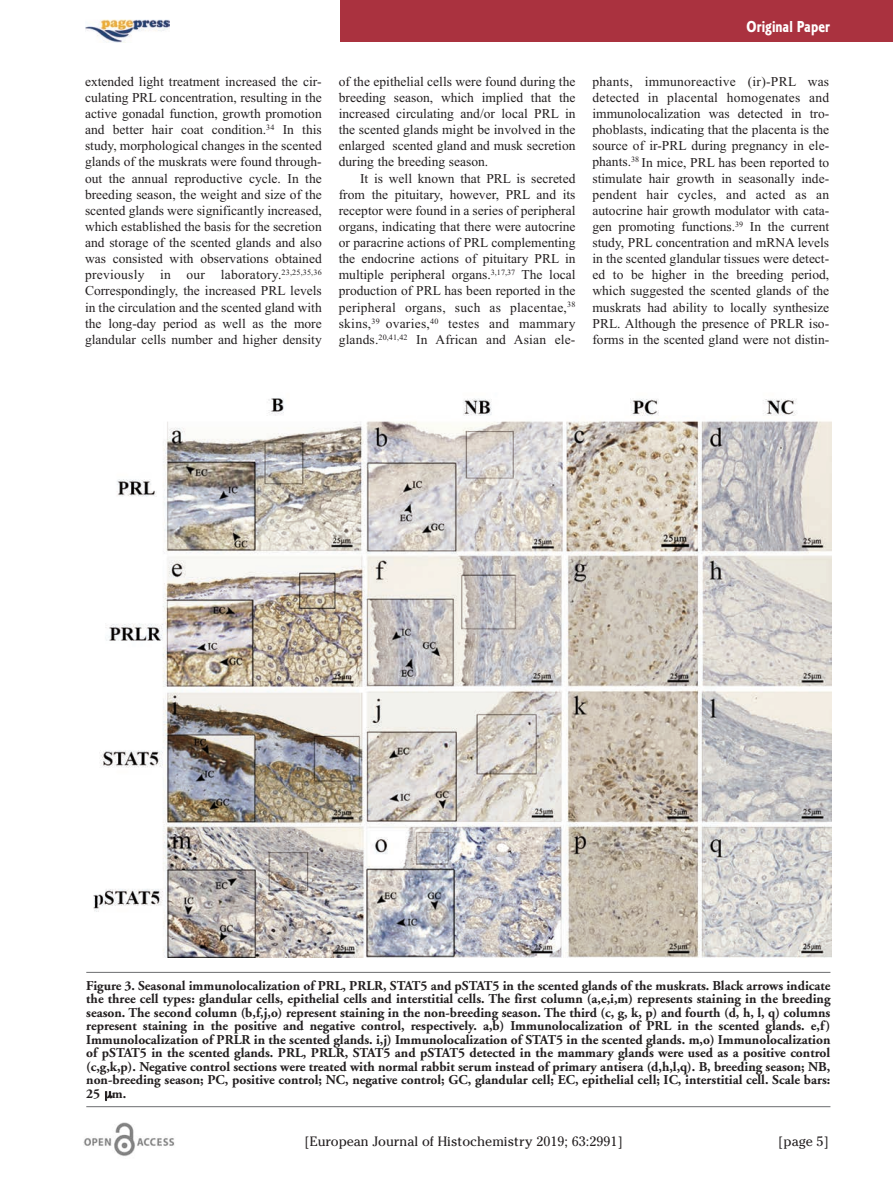
<style>
.page{position:relative;width:893px;height:1191px;background:#fff}
.page>*{position:absolute;margin:0;border:0;box-sizing:border-box;transform-origin:0 0}
.t1{font:16.5px "Corinthian Bold Condensed Plain";color:#fff}
.t2{font:13.5px/16px "Times New Roman";color:#231f20;text-align:justify}
.t3{font:700 13.5px/13.5px "Adobe Garamond";color:#231f20;text-align:justify}
.t4{font:13.5px "Cheltenham";color:#231f20}
</style>
<div class="page">
<div style="left:340px;top:0;width:553px;height:42px;background:#aa323f"></div>
<img style="left:85px;top:19px;width:84px;height:24px">
<img style="left:83px;top:1123px;width:92px;height:34px">
<hr style="left:86px;top:972px;width:744px;height:1px;background:#6c6d70">
<hr style="left:86px;top:1106px;width:744px;height:1px;background:#6c6d70">
<img style="left:93px;top:398px;width:738px;height:559px">
<p class="t2" style="left:85px;top:73px;width:238px">extended light treatment increased the cir&shy;culating PRL concentration, resulting in the active gonadal function, growth promotion and better hair coat condition.<sup>34</sup> In this study, morphological changes in the scented glands of the muskrats were found through&shy;out the annual reproductive cycle. In the breeding season, the weight and size of the scented glands were significantly increased, which established the basis for the secretion and storage of the scented glands and also was consisted with observations obtained previously in our laboratory.<sup>23,25,35,36<br></sup>Correspondingly, the increased PRL levels in the circulation and the scented gland with the long-day period as well as the more glandular cells number and higher density</p>
<p class="t2" style="left:339px;top:73px;width:238px">of the epithelial cells were found during the breeding season, which implied that the increased circulating and/or local PRL in the scented glands might be involved in the enlarged scented gland and musk secretion during the breeding season.</p>
<p class="t2" style="left:339px;top:170px;width:238px;text-indent:21px">It is well known that PRL is secreted from the pituitary, however, PRL and its receptor were found in a series of peripheral organs, indicating that there were autocrine or paracrine actions of PRL complementing the endocrine actions of pituitary PRL in multiple peripheral organs.<sup>3,17,37</sup> The local production of PRL has been reported in the peripheral organs, such as placentae,<sup>38 </sup>skins,<sup>39</sup> ovaries,<sup>40</sup> testes and mammary glands.<sup>20,41,42</sup> In African and Asian ele-</p>
<p class="t1" style="left:747px;top:21px;width:85px">Original Paper</p>
<p class="t2" style="left:592px;top:73px;width:238px">phants, immunoreactive (ir)-PRL was detected in placental homogenates and immunolocalization was detected in tro&shy;phoblasts, indicating that the placenta is the source of ir-PRL during pregnancy in ele&shy;phants.<sup>38</sup> In mice, PRL has been reported to stimulate hair growth in seasonally inde&shy;pendent hair cycles, and acted as an autocrine hair growth modulator with cata&shy;gen promoting functions.<sup>39</sup> In the current study, PRL concentration and mRNA levels in the scented glandular tissues were detect&shy;ed to be higher in the breeding period, which suggested the scented glands of the muskrats had ability to locally synthesize PRL. Although the presence of PRLR iso&shy;forms in the scented gland were not distin-</p>
<p class="t3" style="left:86px;top:980px;width:746px">Figure 3. Seasonal immunolocalization of PRL, PRLR, STAT5 and pSTAT5 in the scented glands of the muskrats. Black arrows indicate the three cell types: glandular cells, epithelial cells and interstitial cells. The first column (a,e,i,m) represents staining in the breeding season. The second column (b,f,j,o) represent staining in the non-breeding season. The third (c, g, k, p) and fourth (d, h, l, q) columns represent staining in the positive and negative control, respectively. a,b) Immunolocalization of PRL in the scented glands. e,f)<br>Immunolocalization of PRLR in the scented glands. i,j) Immunolocalization of STAT5 in the scented glands. m,o) Immunolocalization of pSTAT5 in the scented glands. PRL, PRLR, STAT5 and pSTAT5 detected in the mammary glands were used as a positive control (c,g,k,p). Negative control sections were treated with normal rabbit serum instead of primary antisera (d,h,l,q). B, breeding season; NB, non-breeding season; PC, positive control; NC, negative control; GC, glandular cell; EC, epithelial cell; IC, interstitial cell. Scale bars:<br>25 m.</p>
<p class="t4" style="left:304px;top:1133px;width:320px">[European Journal of Histochemistry 2019; 63:2991]</p>
<p class="t4" style="left:778px;top:1133px;width:52px">[page 5]</p>
</div>
